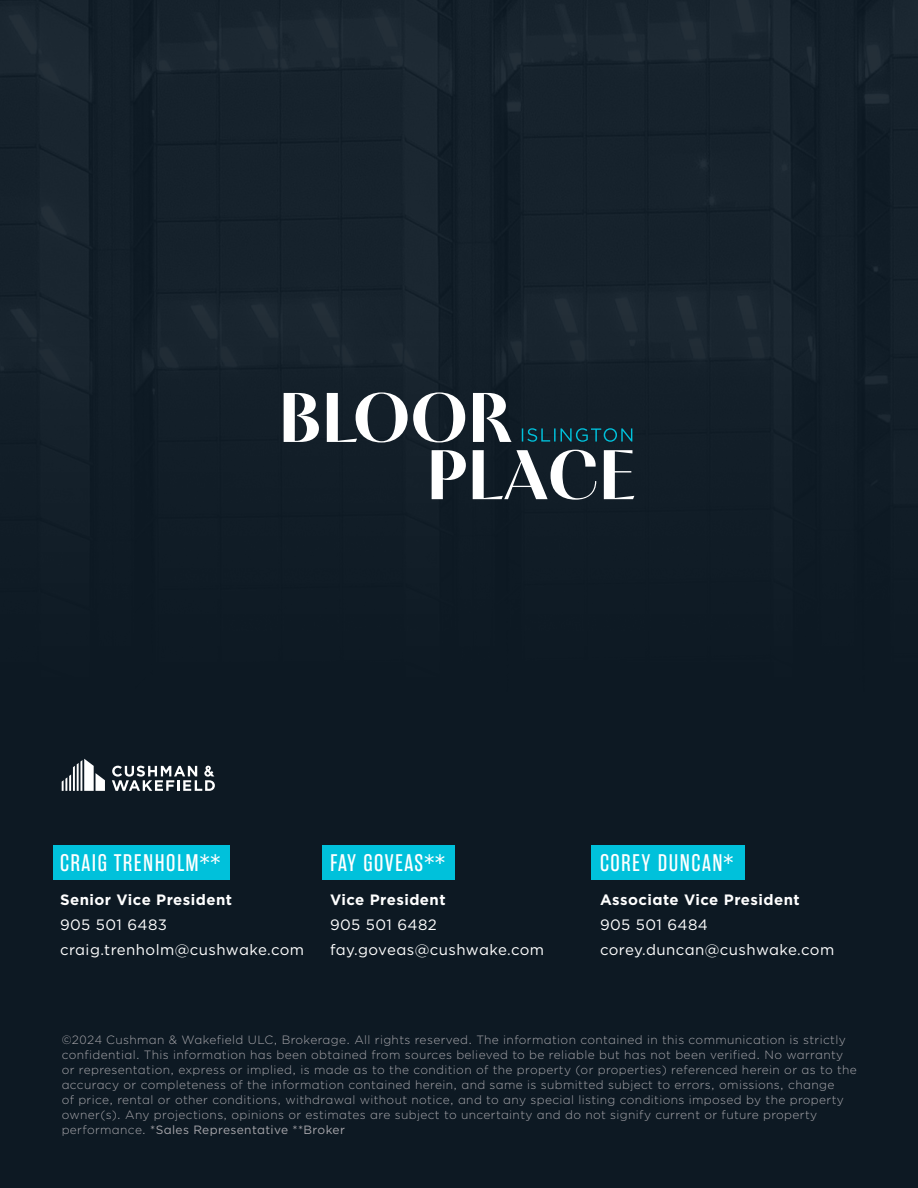
<style>
.page{position:relative;width:918px;height:1188px;background:#fff}
.page>*{position:absolute;margin:0;border:0;box-sizing:border-box;transform-origin:0 0}
.t1{font:24px "Rama Gothic E";letter-spacing:.06em;color:#fff}
.t2{font:15px/25.2px "Gotham";letter-spacing:.03em;color:#fff}
.t3{font:700 15px "Gotham";letter-spacing:.03em;color:#fff}
.t4{font:300 12px/15px "Gotham";letter-spacing:.03em;color:#a8a7ac}
.s1{font-weight:400}
</style>
<div class="page">
<img style="left:0;top:0;width:918px;height:1188px">
<svg style="left:62px;top:759px;width:43px;height:32px"></svg>
<svg style="left:112px;top:766px;width:103px;height:25px"></svg>
<svg style="left:432px;top:450px;width:202px;height:50px"></svg>
<svg style="left:284px;top:392px;width:228px;height:51px"></svg>
<svg style="left:522px;top:428px;width:110px;height:14px;background:#0d4351"></svg>
<div style="left:591px;top:846px;width:154px;height:34px;background:#00c1db"></div>
<div style="left:323px;top:846px;width:132px;height:34px;background:#00c1db"></div>
<div style="left:54px;top:846px;width:176px;height:34px;background:#00c1db"></div>
<h1 class="t1" style="left:60px;top:850px;width:162px">CRAIG TRENHOLM**</h1>
<p class="t3" style="left:60px;top:889px;width:174px">Senior Vice President</p>
<p class="t2" style="left:60px;top:912px;width:246px">905 501 6483 craig.trenholm@cushwake.com</p>
<h1 class="t1" style="left:330px;top:850px;width:116px">FAY GOVEAS**</h1>
<p class="t3" style="left:330px;top:889px;width:117px">Vice President</p>
<p class="t2" style="left:330px;top:912px;width:216px">905 501 6482 fay.goveas@cushwake.com</p>
<h1 class="t1" style="left:600px;top:850px;width:135px">COREY DUNCAN*</h1>
<p class="t3" style="left:600px;top:889px;width:201px">Associate Vice President</p>
<p class="t2" style="left:600px;top:912px;width:236px">905 501 6484 corey.duncan@cushwake.com</p>
<p class="t4" style="left:62px;top:1032px;width:797px">©2024 Cushman &amp; Wakefield ULC, Brokerage. All rights reserved. The information contained in this communication is strictly confidential. This information has been obtained from sources believed to be reliable but has not been verified. No warranty or representation, express or implied, is made as to the condition of the property (or properties) referenced herein or as to the accuracy or completeness of the information contained herein, and same is submitted subject to errors, omissions, change<br>of price, rental or other conditions, withdrawal without notice, and to any special listing conditions imposed by the property owner(s). Any projections, opinions or estimates are subject to uncertainty and do not signify current or future property performance. <span class="s1">*Sales Representative **Broker</span></p>
</div>
